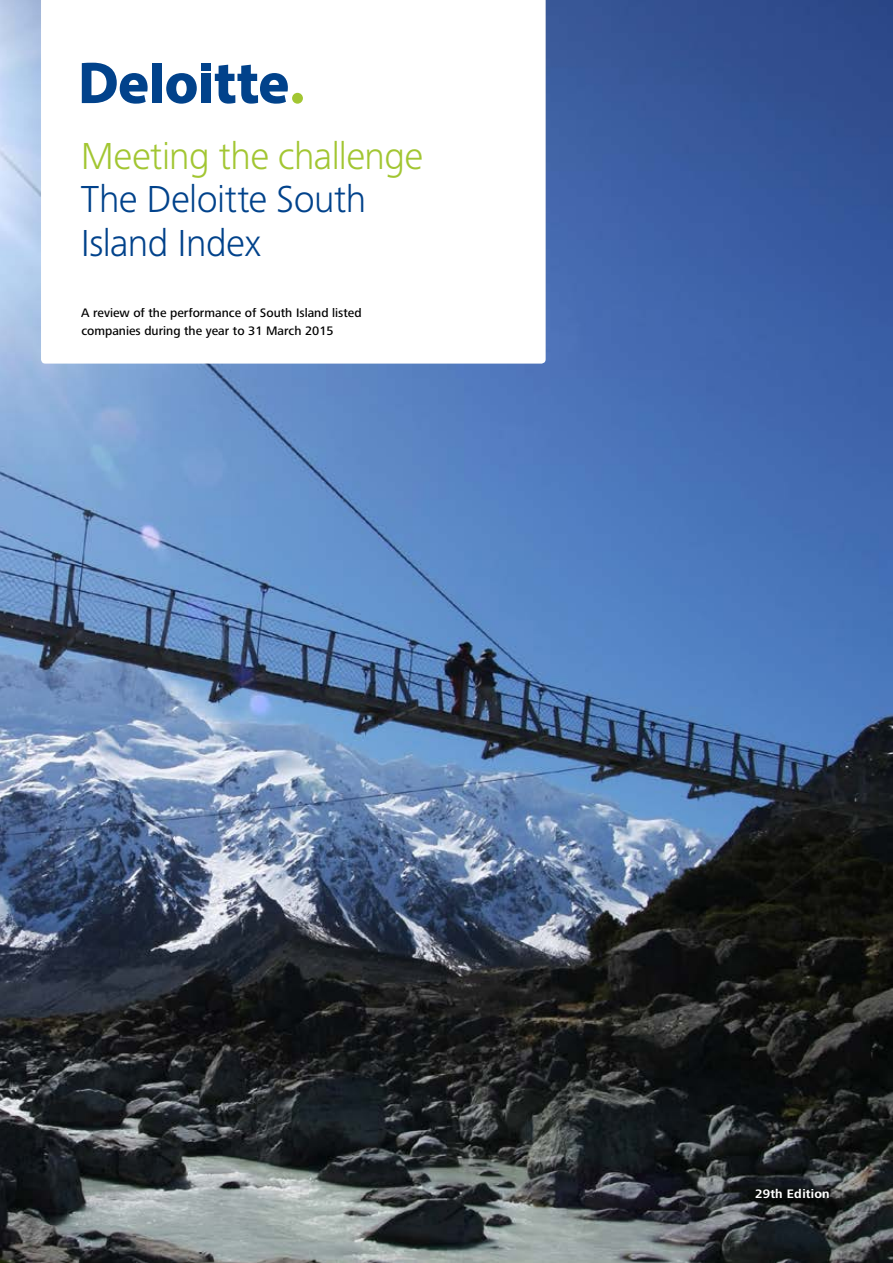
<style>
.page{position:relative;width:893px;height:1263px;background:#fff}
.page>*{position:absolute;margin:0;border:0;box-sizing:border-box;transform-origin:0 0}
.t1{font:300 39px/43.5px "Frutiger Next Pro";letter-spacing:-.015em;color:#01428b}
.t2{font:300 39px "Frutiger Next Pro";letter-spacing:-.015em;color:#a2c632}
.t3{font:500 12.75px/18px "Frutiger Next Pro";color:#000}
.t4{font:700 12.75px "Frutiger Next Pro";letter-spacing:.01em;color:#fff}
</style>
<div class="page">
<img style="left:0;top:0;width:893px;height:1263px">
<svg style="left:41px;top:0;width:505px;height:364px"></svg>
<div style="left:152px;top:63px;width:10px;height:40px;background:#01428b"></div>
<svg style="left:166px;top:73px;width:31px;height:31px"></svg>
<div style="left:201px;top:74px;width:10px;height:29px;background:#01428b"></div>
<div style="left:201px;top:63px;width:10px;height:8px;background:#01428b"></div>
<svg style="left:215px;top:65px;width:73px;height:39px"></svg>
<div style="left:292px;top:93px;width:11px;height:11px;background:#a2c632;border-radius:50%"></div>
<svg style="left:82px;top:63px;width:66px;height:41px"></svg>
<div style="left:751px;top:1184px;width:89px;height:25px;background:#000;opacity:.75"></div>
<h1 class="t2" style="left:81px;top:133px;width:344px">Meeting the challenge</h1>
<h1 class="t1" style="left:81px;top:177px;width:287px">The Deloitte South<br>Island Index</h1>
<p class="t3" style="left:81px;top:304px;width:282px">A review of the performance of South Island listed companies during the year to 31 March 2015</p>
<p class="t4" style="left:755px;top:1187px;width:76px">29th Edition</p>
</div>
